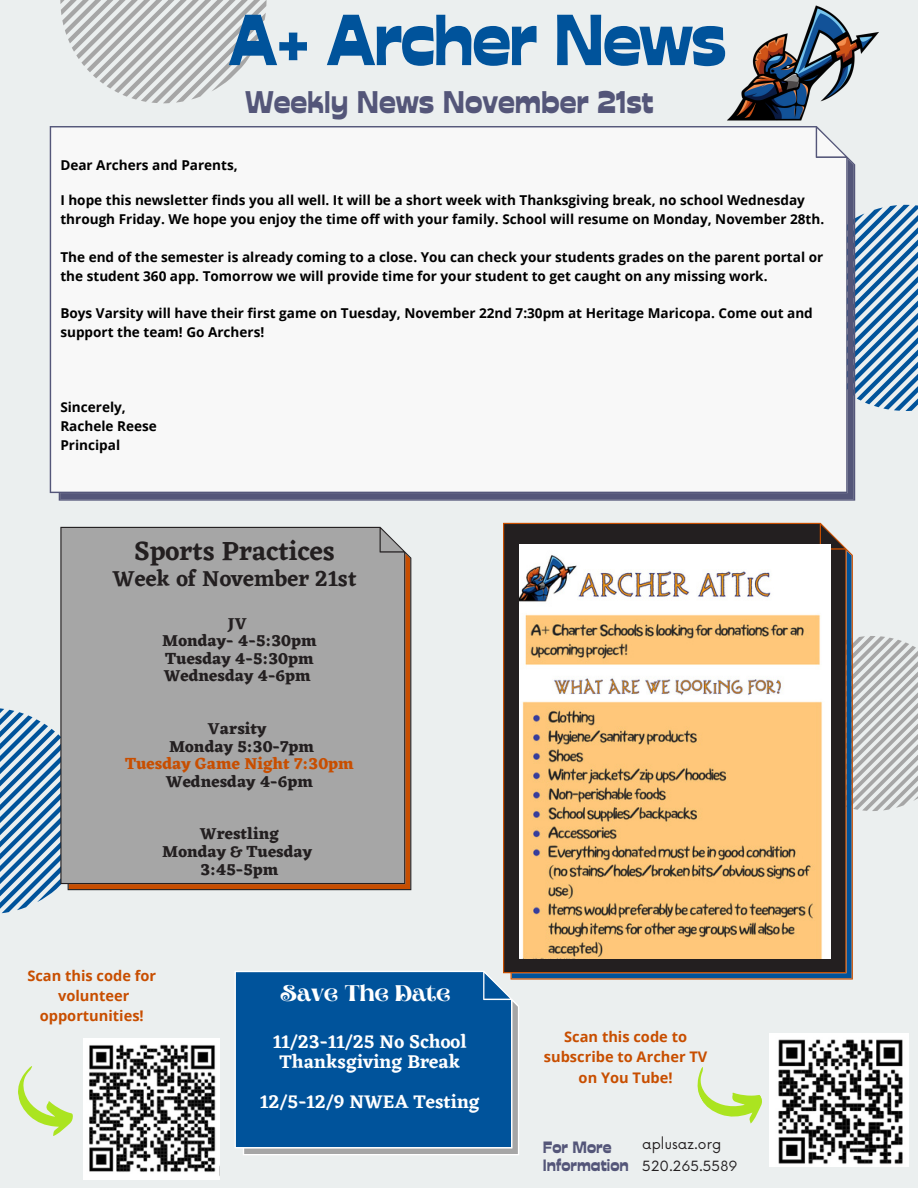
<style>
.page{position:relative;width:918px;height:1188px;background:#ebefef}
.page>*{position:absolute;margin:0;border:0;box-sizing:border-box;transform-origin:0 0}
.t1{font:72px "Stadio Now Novarese";letter-spacing:-.025em;color:#00539b}
.t2{font:31.2px "Stadio Now Novarese";color:#545679}
.t3{font:600 27.15px "Eczar";color:#231f20}
.t4{font:600 22.65px "Eczar";color:#231f20}
.t5{font:600 22.65px "Aprila";color:#fff}
.t6{font:600 19.05px/20.2px "Eczar";color:#fff;text-align:center}
.t7{font:700 16.5px/17.5px "Eczar";color:#231f20;text-align:center}
.t8{font:700 16.5px "Eczar";color:#c84e00}
.t9{font:16.35px/18px "Stadio Now Novarese";color:#545679}
.t10{font:700 14.55px/20.4px "Open Sans";color:#c84e00;text-align:center}
.t11{font:13.8px/22.5px "Now";letter-spacing:.01em;color:#231f20}
.t12{font:700 13.65px/18.8px "Open Sans";color:#000}
</style>
<div class="page">
<svg style="left:853px;top:636px;width:65px;height:175px"></svg>
<svg style="left:855px;top:205px;width:63px;height:206px"></svg>
<svg style="left:0;top:708px;width:92px;height:206px"></svg>
<svg style="left:60px;top:0;width:207px;height:103px"></svg>
<div style="left:50px;top:126px;width:805px;height:375px;background:#f8f8f8"></div>
<img style="left:727px;top:5px;width:152px;height:116px">
<svg style="left:235px;top:971px;width:284px;height:184px;background:#115d9f"></svg>
<img style="left:770px;top:1034px;width:138px;height:133px">
<img style="left:83px;top:1039px;width:137px;height:140px">
<svg style="left:18px;top:1066px;width:55px;height:70px"></svg>
<svg style="left:697px;top:1049px;width:73px;height:90px"></svg>
<div style="left:60px;top:527px;width:351px;height:363px;background:#a6a6a6"></div>
<svg style="left:503px;top:523px;width:350px;height:457px;background:#363234"></svg>
<img style="left:519px;top:545px;width:312px;height:414px">
<h1 class="t1" style="left:228px;top:-3px;width:500px">A+ Archer News</h1>
<h2 class="t2" style="left:245px;top:83px;width:410px">Weekly News November 21st</h2>
<p class="t12" style="left:60px;top:155px;width:179px">Dear Archers and Parents,</p>
<p class="t12" style="left:60px;top:191px;width:765px">I hope this newsletter finds you all well. It will be a short week with Thanksgiving break, no school Wednesday through Friday. We hope you enjoy the time off with your family. School will resume on Monday, November 28th.</p>
<p class="t12" style="left:60px;top:247px;width:764px">The end of the semester is already coming to a close. You can check your students grades on the parent portal or the student 360 app. Tomorrow we will provide time for your student to get caught on any missing work.</p>
<p class="t12" style="left:60px;top:304px;width:754px">Boys Varsity will have their first game on Tuesday, November 22nd 7:30pm at Heritage Maricopa. Come out and support the team! Go Archers!</p>
<p class="t12" style="left:60px;top:398px;width:98px">Sincerely,<br>Rachele Reese<br>Principal</p>
<h3 class="t3" style="left:134px;top:535px;width:202px">Sports Practices</h3>
<h3 class="t4" style="left:113px;top:565px;width:246px">Week of November 21st</h3>
<p class="t7" style="left:162px;top:614px;width:156px">JV<br>Monday- 4-5:30pm<br>Tuesday 4-5:30pm<br>Wednesday 4-6pm</p>
<p class="t7" style="left:169px;top:720px;width:147px">Varsity<br>Monday 5:30-7pm</p>
<p class="t8" style="left:125px;top:754px;width:230px">Tuesday Game Night 7:30pm</p>
<p class="t7" style="left:166px;top:772px;width:149px">Wednesday 4-6pm</p>
<p class="t7" style="left:162px;top:825px;width:152px">Wrestling<br>Monday &amp; Tuesday<br>3:45-5pm</p>
<p class="t10" style="left:27px;top:965px;width:130px">Scan this code for volunteer opportunities!</p>
<h3 class="t5" style="left:280px;top:984px;width:171px">Save The Date</h3>
<h3 class="t6" style="left:273px;top:1031px;width:195px">11/23-11/25 No School<br>Thanksgiving Break</h3>
<h3 class="t6" style="left:260px;top:1092px;width:221px">12/5-12/9 NWEA Testing</h3>
<p class="t10" style="left:544px;top:1026px;width:165px">Scan this code to subscribe to Archer TV on You Tube!</p>
<p class="t9" style="left:543px;top:1138px;width:87px">For More<br>Information</p>
<p class="t11" style="left:642px;top:1133px;width:97px">aplusaz.org<br>520.265.5589</p>
</div>
